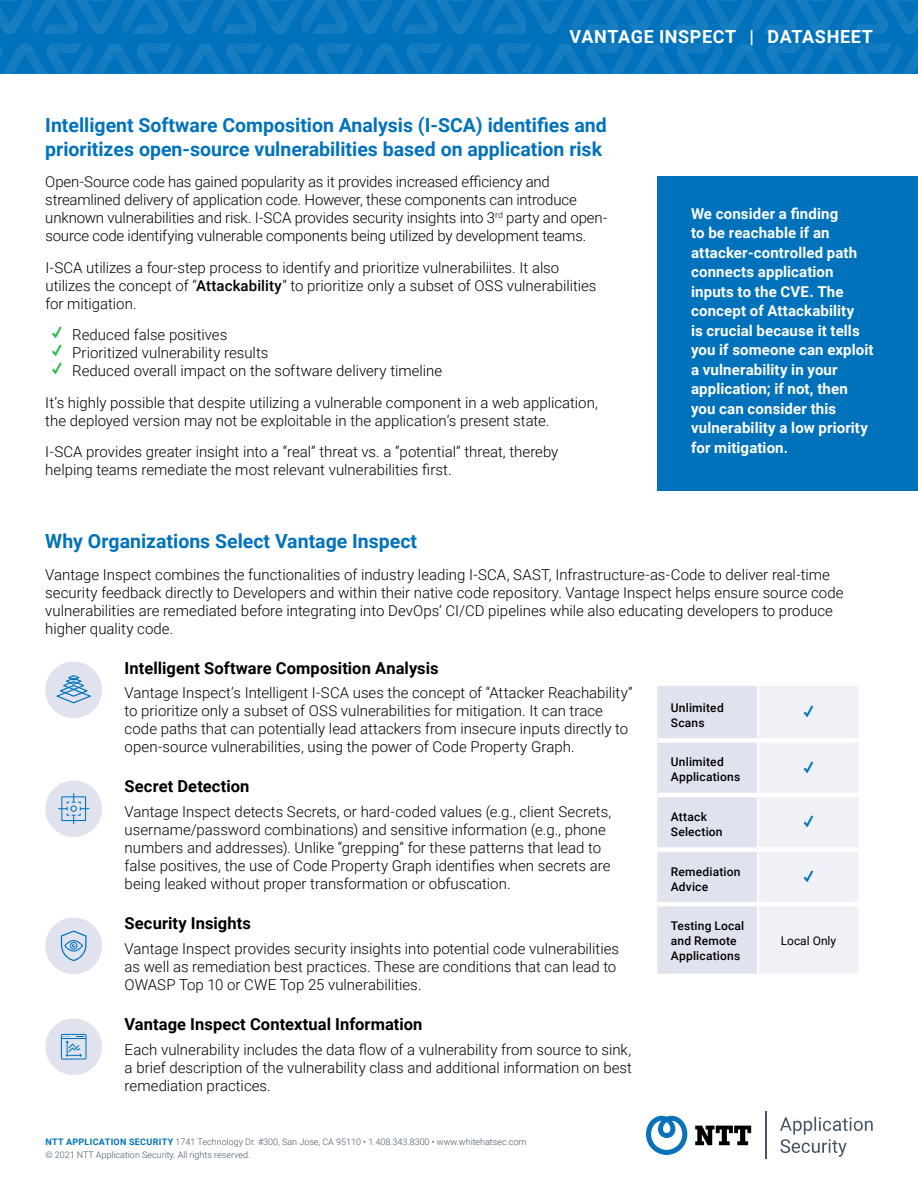
<style>
.page{position:relative;width:918px;height:1188px;background:#fff}
.page>*{position:absolute;margin:0;border:0;box-sizing:border-box;transform-origin:0 0}
.t1{font:700 19.5px/23.4px "Roboto";color:#0072bc}
.t2{font:700 18px "Roboto";letter-spacing:.035em;color:#fff}
.t3{font:900 18px "Proxima Nova";color:#0072bc}
.t4{font:700 16.5px "Roboto";letter-spacing:.005em;color:#000}
.t5{font:300 15px/18px "Roboto";color:#000}
.t6{font:700 15px/19.5px "Roboto";letter-spacing:.01em;color:#fff}
.t7{font:500 12px/15px "Roboto";letter-spacing:.015em;color:#000}
.t8{font:12px "Roboto";color:#000}
.t9{font:300 9px/13.5px "Roboto";color:#455565}
.s1{font-weight:500}
.s2{font-family:"Proxima Nova";font-weight:900;font-size:18px;color:#1dbd45}
.s3{font-weight:700;color:#0072bc}
</style>
<div class="page">
<svg style="left:646px;top:1116px;width:41px;height:39px"></svg>
<svg style="left:695px;top:1126px;width:56px;height:19px"></svg>
<hr style="left:766px;top:1112px;width:1px;height:47px;background:#455565">
<svg style="left:780px;top:1117px;width:93px;height:40px"></svg>
<svg style="left:0;top:0;width:918px;height:73px;background:#0976bd"></svg>
<div style="left:45px;top:662px;width:57px;height:56px;background:#e0e3ee;border-radius:50%"></div>
<svg style="left:56px;top:676px;width:35px;height:28px"></svg>
<div style="left:45px;top:780px;width:57px;height:57px;background:#e0e3ee;border-radius:50%"></div>
<svg style="left:58px;top:793px;width:31px;height:31px"></svg>
<div style="left:45px;top:917px;width:57px;height:57px;background:#e0e3ee;border-radius:50%"></div>
<svg style="left:61px;top:930px;width:26px;height:31px"></svg>
<div style="left:45px;top:1018px;width:57px;height:57px;background:#e0e3ee;border-radius:50%"></div>
<svg style="left:61px;top:1034px;width:26px;height:26px"></svg>
<svg style="left:657px;top:686px;width:201px;height:288px"></svg>
<hr style="left:757px;top:686px;width:2px;height:54px;background:#fff">
<hr style="left:757px;top:740px;width:2px;height:55px;background:#fff">
<hr style="left:757px;top:795px;width:2px;height:55px;background:#fff">
<hr style="left:757px;top:850px;width:2px;height:54px;background:#fff">
<hr style="left:757px;top:904px;width:2px;height:70px;background:#fff">
<div style="left:759px;top:738px;width:99px;height:5px;background:#fff"></div>
<hr style="left:759px;top:793px;width:99px;height:4px;background:#fff">
<div style="left:759px;top:847px;width:99px;height:5px;background:#fff"></div>
<hr style="left:759px;top:902px;width:99px;height:4px;background:#fff">
<div style="left:657px;top:738px;width:100px;height:5px;background:#fff"></div>
<hr style="left:657px;top:793px;width:100px;height:4px;background:#fff">
<div style="left:657px;top:847px;width:100px;height:5px;background:#fff"></div>
<hr style="left:657px;top:902px;width:100px;height:4px;background:#fff">
<div style="left:657px;top:176px;width:261px;height:315px;background:#0072bc"></div>
<p class="t2" style="left:570px;top:24px;width:305px">VANTAGE INSPECT | DATASHEET</p>
<h1 class="t1" style="left:45px;top:113px;width:563px">Intelligent Software Composition Analysis (I-SCA) identifies and prioritizes open-source vulnerabilities based on application risk</h1>
<p class="t5" style="left:45px;top:172px;width:564px">Open-Source code has gained popularity as it provides increased efficiency and streamlined delivery of application code. However, these components can introduce unknown vulnerabilities and risk. I-SCA provides security insights into 3<sup>rd</sup> party and open&shy;source code identifying vulnerable components being utilized by development teams.</p>
<p class="t5" style="left:45px;top:258px;width:553px">I-SCA utilizes a four-step process to identify and prioritize vulnerabiliites. It also utilizes the concept of “<span class="s1">Attackability</span>” to prioritize only a subset of OSS vulnerabilities for mitigation.</p>
<p class="t5" style="left:52px;top:325px;width:177px"><span class="s2">✓</span> Reduced false positives</p>
<p class="t5" style="left:52px;top:343px;width:218px"><span class="s2">✓</span> Prioritized vulnerability results</p>
<p class="t5" style="left:45px;top:355px;width:554px;line-height:31.5px;text-indent:7px"><span class="s2">✓</span> Reduced overall impact on the software delivery timeline<br>It’s highly possible that despite utilizing a vulnerable component in a web application,</p>
<p class="t5" style="left:45px;top:404px;width:515px;line-height:31.5px">the deployed version may not be exploitable in the application’s present state.<br>I-SCA provides greater insight into a “real” threat vs. a “potential” threat, thereby</p>
<p class="t5" style="left:45px;top:460px;width:408px">helping teams remediate the most relevant vulnerabilities first.</p>
<p class="t6" style="left:691px;top:203px;width:184px">We consider a finding<br>to be reachable if an attacker-controlled path connects application inputs to the CVE. The concept of Attackability<br>is crucial because it tells you if someone can exploit a vulnerability in your application; if not, then you can consider this vulnerability a low priority for mitigation.</p>
<h1 class="t1" style="left:45px;top:529px;width:373px">Why Organizations Select Vantage Inspect</h1>
<p class="t5" style="left:45px;top:565px;width:800px">Vantage Inspect combines the functionalities of industry leading I-SCA, SAST, Infrastructure-as-Code to deliver real-time security feedback directly to Developers and within their native code repository. Vantage Inspect helps ensure source code vulnerabilities are remediated before integrating into DevOps’ CI/CD pipelines while also educating developers to produce higher quality code.</p>
<p class="t4" style="left:125px;top:656px;width:315px">Intelligent Software Composition Analysis</p>
<p class="t5" style="left:125px;top:684px;width:510px">Vantage Inspect’s Intelligent I-SCA uses the concept of “Attacker Reachability” to prioritize only a subset of OSS vulnerabilities for mitigation. It can trace code paths that can potentially lead attackers from insecure inputs directly to open-source vulnerabilities, using the power of Code Property Graph.</p>
<p class="t4" style="left:125px;top:775px;width:126px">Secret Detection</p>
<p class="t5" style="left:125px;top:802px;width:488px">Vantage Inspect detects Secrets, or hard-coded values (e.g., client Secrets, username/password combinations) and sensitive information (e.g., phone numbers and addresses). Unlike “grepping” for these patterns that lead to false positives, the use of Code Property Graph identifies when secrets are being leaked without proper transformation or obfuscation.</p>
<p class="t4" style="left:125px;top:912px;width:128px">Security Insights</p>
<p class="t5" style="left:125px;top:939px;width:496px">Vantage Inspect provides security insights into potential code vulnerabilities as well as remediation best practices. These are conditions that can lead to<br>OWASP Top 10 or CWE Top 25 vulnerabilities.</p>
<p class="t4" style="left:125px;top:1013px;width:299px">Vantage Inspect Contextual Information</p>
<p class="t5" style="left:125px;top:1040px;width:509px;text-align:justify">Each vulnerability includes the data flow of a vulnerability from source to sink, a brief description of the vulnerability class and additional information on best remediation practices.</p>
<p class="t9" style="left:45px;top:1134px;width:483px"><span class="s3">NTT APPLICATION SECURITY</span> 1741 Technology Dr. #300, San Jose, CA 95110 • 1.408.343.8300 • www.whitehatsec.com © 2021 NTT Application Security. All rights reserved.</p>
<p class="t7" style="left:671px;top:700px;width:54px">Unlimited<br>Scans</p>
<p class="t3" style="left:804px;top:703px;width:11px">✓</p>
<p class="t7" style="left:671px;top:754px;width:71px">Unlimited<br>Applications</p>
<p class="t3" style="left:804px;top:758px;width:11px">✓</p>
<p class="t7" style="left:671px;top:809px;width:53px">Attack<br>Selection</p>
<p class="t3" style="left:804px;top:813px;width:11px">✓</p>
<p class="t7" style="left:671px;top:863px;width:71px">Remediation<br>Advice</p>
<p class="t3" style="left:804px;top:868px;width:11px">✓</p>
<p class="t7" style="left:671px;top:918px;width:75px">Testing Local and Remote<br>Applications</p>
<p class="t8" style="left:781px;top:932px;width:57px">Local Only</p>
</div>
